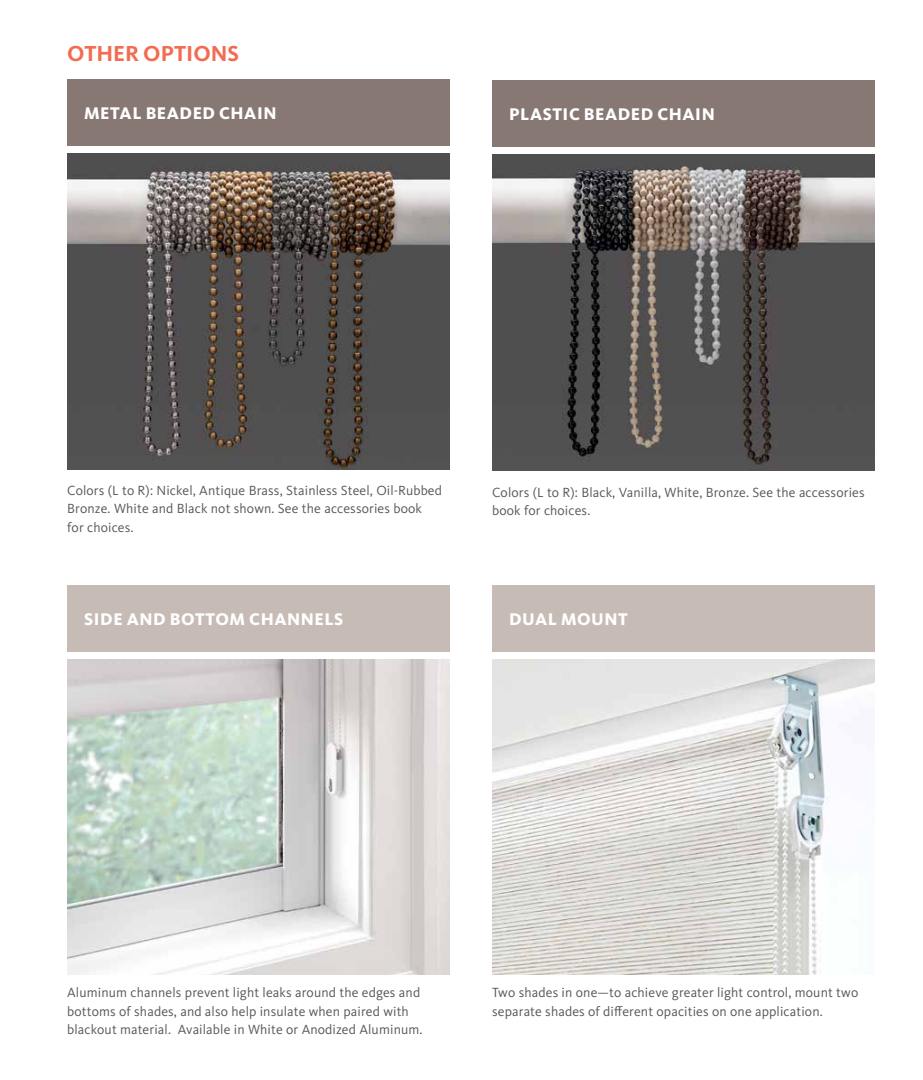
<style>
.page{position:relative;width:923px;height:1080px;background:#fff}
.page>*{position:absolute;margin:0;border:0;box-sizing:border-box;transform-origin:0 0}
.t1{font:700 22.5px "Kievit OT";color:#f36c52}
.t2{font:800 17.5px "Kievit OT";letter-spacing:.03em;color:#fff}
.t3{font:13.75px/18.8px "Kievit OT";letter-spacing:.01em;color:#555759}
</style>
<div class="page">
<img style="left:67px;top:154px;width:382px;height:316px">
<div style="left:67px;top:79px;width:383px;height:67px;background:#877874"></div>
<img style="left:68px;top:659px;width:382px;height:315px">
<div style="left:67px;top:585px;width:383px;height:67px;background:#c7bbb6"></div>
<img style="left:492px;top:659px;width:382px;height:315px">
<div style="left:492px;top:585px;width:382px;height:67px;background:#c7bbb6"></div>
<img style="left:492px;top:154px;width:382px;height:316px">
<div style="left:492px;top:80px;width:382px;height:67px;background:#877874"></div>
<h1 class="t1" style="left:67px;top:40px;width:173px">OTHER OPTIONS</h1>
<p class="t2" style="left:84px;top:103px;width:194px">METAL BEADED CHAIN</p>
<p class="t2" style="left:509px;top:104px;width:207px">PLASTIC BEADED CHAIN</p>
<p class="t3" style="left:67px;top:481px;width:376px">Colors (L to R): Nickel, Antique Brass, Stainless Steel, Oil-Rubbed<br>Bronze. White and Black not shown. See the accessories book<br>for choices.</p>
<p class="t2" style="left:84px;top:609px;width:260px">SIDE AND BOTTOM CHANNELS</p>
<p class="t3" style="left:492px;top:482px;width:374px">Colors (L to R): Black, Vanilla, White, Bronze. See the accessories book for choices.</p>
<p class="t2" style="left:509px;top:609px;width:120px">DUAL MOUNT</p>
<p class="t3" style="left:67px;top:983px;width:357px">Aluminum channels prevent light leaks around the edges and bottoms of shades, and also help insulate when paired with blackout material. Available in White or Anodized Aluminum.</p>
<p class="t3" style="left:492px;top:983px;width:367px">Two shades in one—to achieve greater light control, mount two separate shades of different opacities on one application.</p>
</div>
